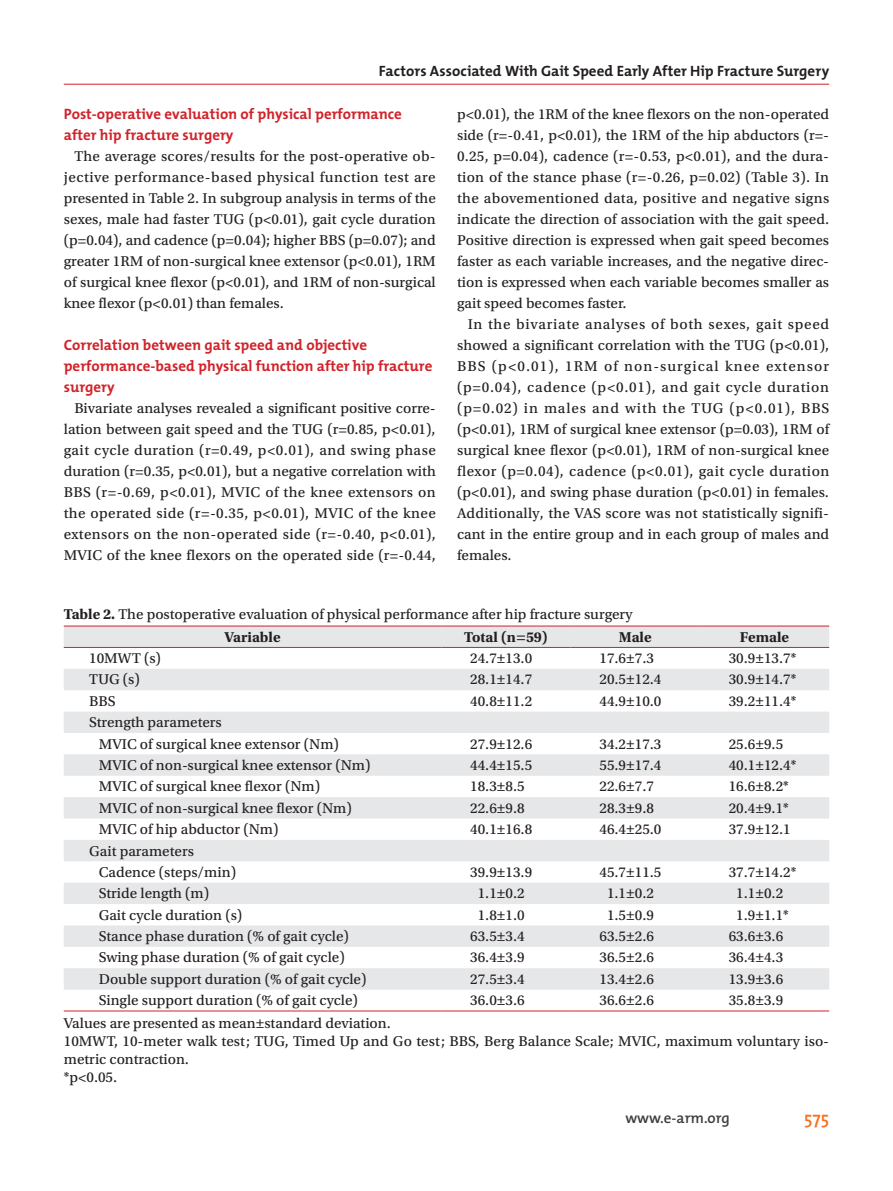
<style>
.page{position:relative;width:893px;height:1191px;background:#fff}
.page>*{position:absolute;margin:0;border:0;box-sizing:border-box;transform-origin:0 0}
.t1{font:600 18px "The Mix";color:#f47321}
.바탕글{font:15px/21px "Utopia Std Capt";color:#231f20;text-align:justify}
.표{font:15px/18px "Utopia Std Capt";color:#231f20}
._1{font:700 15px/21px "The Mix";color:#d1232a}
.t2{font:700 15px "The Mix";letter-spacing:.005em;color:#231f20}
.표1라인{font:700 15px "Utopia Std";color:#231f20}
.t3{font:600 15px "The Mix";color:#3e3e3f}
.s1{font-family:"Utopia Std";font-weight:700}
</style>
<div class="page">
<hr style="left:64px;top:84px;width:765px;height:1px;background:#d1232a">
<svg style="left:64px;top:626px;width:765px;height:363px;fill:#e6e7e9"></svg>
<hr style="left:64px;top:1010px;width:377px;height:1px;background:#d1232a">
<hr style="left:441px;top:1010px;width:130px;height:1px;background:#d1232a">
<hr style="left:571px;top:1010px;width:129px;height:1px;background:#d1232a">
<hr style="left:700px;top:1010px;width:129px;height:1px;background:#d1232a">
<hr style="left:64px;top:625px;width:377px;height:1px;background:#d1232a">
<hr style="left:441px;top:625px;width:130px;height:1px;background:#d1232a">
<hr style="left:571px;top:625px;width:129px;height:1px;background:#d1232a">
<hr style="left:700px;top:625px;width:129px;height:1px;background:#d1232a">
<hr style="left:64px;top:647px;width:377px;height:1px;background:#d1232a">
<hr style="left:441px;top:647px;width:130px;height:1px;background:#d1232a">
<hr style="left:571px;top:647px;width:129px;height:1px;background:#d1232a">
<hr style="left:700px;top:647px;width:129px;height:1px;background:#d1232a">
<p class="t2" style="left:379px;top:59px;width:452px">Factors Associated With Gait Speed Early After Hip Fracture Surgery</p>
<p class="_1" style="left:64px;top:103px;width:340px">Post-operative evaluation of physical performance after hip fracture surgery</p>
<p class="바탕글" style="left:64px;top:146px;width:374px;text-indent:11px">The average scores/results for the post-operative ob&shy;jective performance-based physical function test are presented in Table 2. In subgroup analysis in terms of the sexes, male had faster TUG (p&lt;0.01), gait cycle duration (p=0.04), and cadence (p=0.04); higher BBS (p=0.07); and greater 1RM of non-surgical knee extensor (p&lt;0.01), 1RM of surgical knee flexor (p&lt;0.01), and 1RM of non-surgical knee flexor (p&lt;0.01) than females.</p>
<p class="_1" style="left:64px;top:334px;width:370px">Correlation between gait speed and objective performance-based physical function after hip fracture surgery</p>
<p class="바탕글" style="left:64px;top:398px;width:374px;text-indent:11px">Bivariate analyses revealed a significant positive corre&shy;lation between gait speed and the TUG (r=0.85, p&lt;0.01), gait cycle duration (r=0.49, p&lt;0.01), and swing phase duration (r=0.35, p&lt;0.01), but a negative correlation with BBS (r=-0.69, p&lt;0.01), MVIC of the knee extensors on the operated side (r=-0.35, p&lt;0.01), MVIC of the knee extensors on the non-operated side (r=-0.40, p&lt;0.01), MVIC of the knee flexors on the operated side (r=-0.44,</p>
<p class="바탕글" style="left:457px;top:104px;width:374px">p&lt;0.01), the 1RM of the knee flexors on the non-operated side (r=-0.41, p&lt;0.01), the 1RM of the hip abductors (r=- 0.25, p=0.04), cadence (r=-0.53, p&lt;0.01), and the dura&shy;tion of the stance phase (r=-0.26, p=0.02) (Table 3). In the abovementioned data, positive and negative signs indicate the direction of association with the gait speed.<br>Positive direction is expressed when gait speed becomes faster as each variable increases, and the negative direc&shy;tion is expressed when each variable becomes smaller as gait speed becomes faster.</p>
<p class="바탕글" style="left:457px;top:314px;width:374px;text-indent:11px">In the bivariate analyses of both sexes, gait speed showed a significant correlation with the TUG (p&lt;0.01), BBS (p&lt;0.01), 1RM of non-surgical knee extensor (p=0.04), cadence (p&lt;0.01), and gait cycle duration (p=0.02) in males and with the TUG (p&lt;0.01), BBS (p&lt;0.01), 1RM of surgical knee extensor (p=0.03), 1RM of surgical knee flexor (p&lt;0.01), 1RM of non-surgical knee flexor (p=0.04), cadence (p&lt;0.01), gait cycle duration (p&lt;0.01), and swing phase duration (p&lt;0.01) in females.<br>Additionally, the VAS score was not statistically signifi&shy;cant in the entire group and in each group of males and females.</p>
<p class="표" style="left:64px;top:605px;width:570px"><span class="s1">Table 2.</span> The postoperative evaluation of physical performance after hip fracture surgery</p>
<p class="표1라인" style="left:225px;top:628px;width:58px">Variable</p>
<p class="표1라인" style="left:464px;top:628px;width:86px">Total (n=59)</p>
<p class="표1라인" style="left:619px;top:628px;width:34px">Male</p>
<p class="표1라인" style="left:740px;top:628px;width:51px">Female</p>
<p class="표" style="left:89px;top:649px;width:73px">10MWT (s)</p>
<p class="표" style="left:470px;top:649px;width:63px">24.7±13.0</p>
<p class="표" style="left:599px;top:649px;width:56px">17.6±7.3</p>
<p class="표" style="left:729px;top:649px;width:69px">30.9±13.7*</p>
<p class="표" style="left:89px;top:671px;width:52px">TUG (s)</p>
<p class="표" style="left:470px;top:671px;width:63px">28.1±14.7</p>
<p class="표" style="left:599px;top:671px;width:63px">20.5±12.4</p>
<p class="표" style="left:729px;top:671px;width:69px">30.9±14.7*</p>
<p class="표" style="left:89px;top:692px;width:28px">BBS</p>
<p class="표" style="left:470px;top:692px;width:63px">40.8±11.2</p>
<p class="표" style="left:599px;top:692px;width:63px">44.9±10.0</p>
<p class="표" style="left:729px;top:692px;width:69px">39.2±11.4*</p>
<p class="표" style="left:89px;top:713px;width:134px">Strength parameters</p>
<p class="표" style="left:99px;top:735px;width:242px">MVIC of surgical knee extensor (Nm)</p>
<p class="표" style="left:470px;top:735px;width:63px">27.9±12.6</p>
<p class="표" style="left:599px;top:735px;width:63px">34.2±17.3</p>
<p class="표" style="left:729px;top:735px;width:56px">25.6±9.5</p>
<p class="표" style="left:99px;top:756px;width:273px">MVIC of non-surgical knee extensor (Nm)</p>
<p class="표" style="left:470px;top:756px;width:63px">44.4±15.5</p>
<p class="표" style="left:599px;top:756px;width:63px">55.9±17.4</p>
<p class="표" style="left:729px;top:756px;width:69px">40.1±12.4*</p>
<p class="표" style="left:99px;top:778px;width:223px">MVIC of surgical knee flexor (Nm)</p>
<p class="표" style="left:470px;top:778px;width:56px">18.3±8.5</p>
<p class="표" style="left:599px;top:778px;width:56px">22.6±7.7</p>
<p class="표" style="left:729px;top:778px;width:62px">16.6±8.2*</p>
<p class="표" style="left:99px;top:799px;width:254px">MVIC of non-surgical knee flexor (Nm)</p>
<p class="표" style="left:470px;top:799px;width:56px">22.6±9.8</p>
<p class="표" style="left:599px;top:799px;width:56px">28.3±9.8</p>
<p class="표" style="left:729px;top:799px;width:62px">20.4±9.1*</p>
<p class="표" style="left:99px;top:820px;width:181px">MVIC of hip abductor (Nm)</p>
<p class="표" style="left:470px;top:820px;width:63px">40.1±16.8</p>
<p class="표" style="left:599px;top:820px;width:63px">46.4±25.0</p>
<p class="표" style="left:729px;top:820px;width:63px">37.9±12.1</p>
<p class="표" style="left:89px;top:842px;width:106px">Gait parameters</p>
<p class="표" style="left:99px;top:863px;width:139px">Cadence (steps/min)</p>
<p class="표" style="left:470px;top:863px;width:63px">39.9±13.9</p>
<p class="표" style="left:599px;top:863px;width:63px">45.7±11.5</p>
<p class="표" style="left:729px;top:863px;width:69px">37.7±14.2*</p>
<p class="표" style="left:99px;top:884px;width:112px">Stride length (m)</p>
<p class="표" style="left:478px;top:884px;width:48px">1.1±0.2</p>
<p class="표" style="left:607px;top:884px;width:48px">1.1±0.2</p>
<p class="표" style="left:736px;top:884px;width:48px">1.1±0.2</p>
<p class="표" style="left:99px;top:906px;width:145px">Gait cycle duration (s)</p>
<p class="표" style="left:478px;top:906px;width:48px">1.8±1.0</p>
<p class="표" style="left:607px;top:906px;width:48px">1.5±0.9</p>
<p class="표" style="left:736px;top:906px;width:54px">1.9±1.1*</p>
<p class="표" style="left:99px;top:927px;width:252px">Stance phase duration (% of gait cycle)</p>
<p class="표" style="left:470px;top:927px;width:56px">63.5±3.4</p>
<p class="표" style="left:599px;top:927px;width:56px">63.5±2.6</p>
<p class="표" style="left:729px;top:927px;width:56px">63.6±3.6</p>
<p class="표" style="left:99px;top:949px;width:247px">Swing phase duration (% of gait cycle)</p>
<p class="표" style="left:470px;top:949px;width:56px">36.4±3.9</p>
<p class="표" style="left:599px;top:949px;width:56px">36.5±2.6</p>
<p class="표" style="left:729px;top:949px;width:56px">36.4±4.3</p>
<p class="표" style="left:99px;top:970px;width:269px">Double support duration (% of gait cycle)</p>
<p class="표" style="left:470px;top:970px;width:56px">27.5±3.4</p>
<p class="표" style="left:599px;top:970px;width:56px">13.4±2.6</p>
<p class="표" style="left:729px;top:970px;width:56px">13.9±3.6</p>
<p class="표" style="left:99px;top:991px;width:261px">Single support duration (% of gait cycle)</p>
<p class="표" style="left:470px;top:991px;width:56px">36.0±3.6</p>
<p class="표" style="left:599px;top:991px;width:56px">36.6±2.6</p>
<p class="표" style="left:729px;top:991px;width:56px">35.8±3.9</p>
<p class="표" style="left:64px;top:1014px;width:329px">Values are presented as mean±standard deviation.</p>
<p class="표" style="left:64px;top:1032px;width:767px">10MWT, 10-meter walk test; TUG, Timed Up and Go test; BBS, Berg Balance Scale; MVIC, maximum voluntary iso&shy;metric contraction.</p>
<p class="표" style="left:64px;top:1068px;width:55px">*p&lt;0.05.</p>
<p class="t3" style="left:625px;top:1105px;width:106px">www.e-arm.org</p>
<p class="t1" style="left:804px;top:1102px;width:27px">575</p>
</div>
